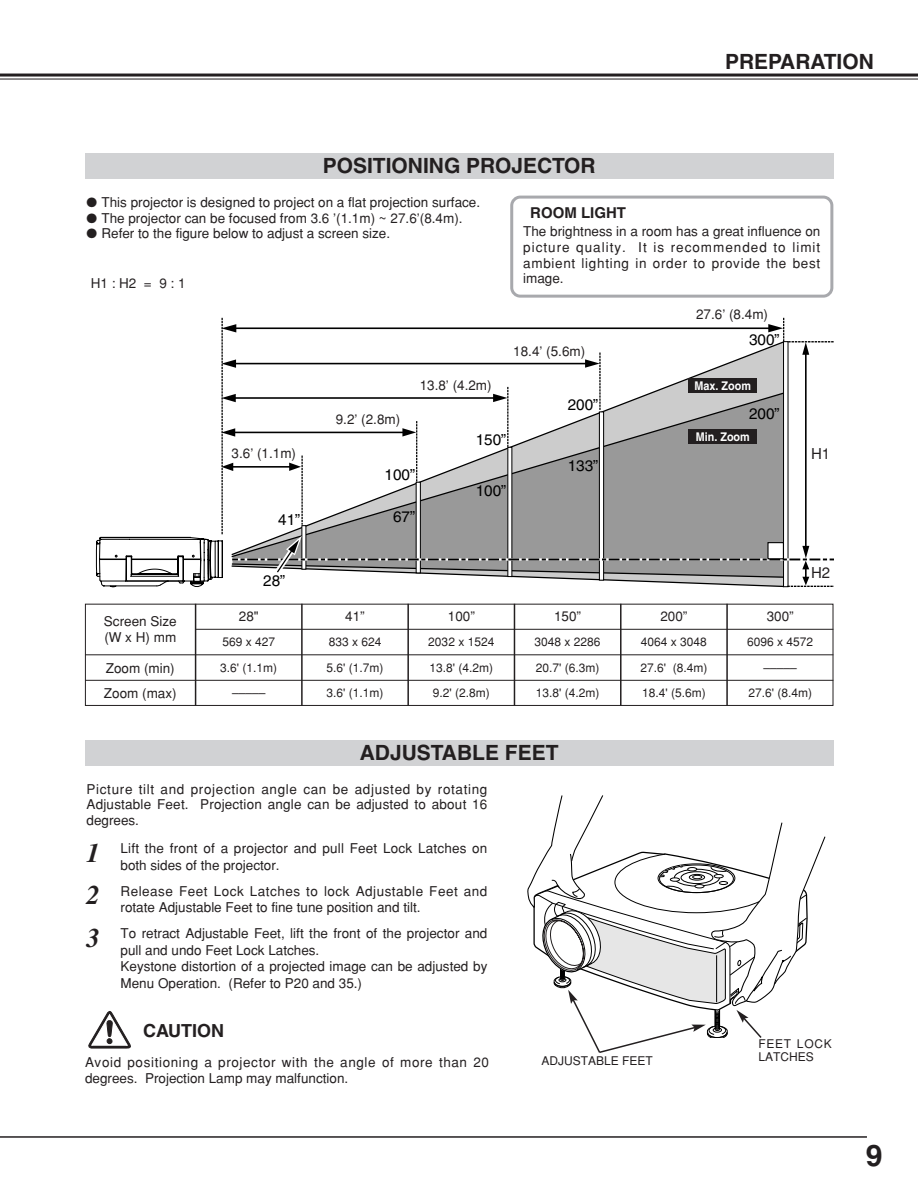
<style>
.page{position:relative;width:918px;height:1188px;background:#fff}
.page>*{position:absolute;margin:0;border:0;box-sizing:border-box;transform-origin:0 0}
.t1{font:700 30px "Helvetica";color:#231f20}
.t2{font:italic 700 27px "Times";color:#231f20}
.t3{font:700 21px "Helvetica";color:#231f20}
.t4{font:700 18px "Helvetica";color:#231f20}
.t5{font:15.3px "Helvetica";color:#000}
.t6{font:700 15px "Helvetica";color:#231f20}
.t7{font:15px "Helvetica";color:#231f20}
.t8{font:13.5px/15.8px "Helvetica";color:#231f20}
.t9{font:13.5px/16.5px "Helvetica";letter-spacing:.02em;color:#231f20}
.t10{font:13.5px/15.8px "Helvetica";letter-spacing:.045em;color:#231f20}
.t11{font:12px/25.5px "Helvetica";color:#231f20;text-align:justify}
.t12{font:700 12px "Helvetica";color:#fff;scale:.9 1}
.t13{font:12px/13.5px "Helvetica";letter-spacing:.03em;color:#231f20}
</style>
<div class="page">
<div style="left:85px;top:604px;width:748px;height:102px;border:1px solid #231f20"></div>
<hr style="left:0;top:74px;width:918px;height:3px;background:#231f20">
<hr style="left:0;top:79px;width:918px;height:1px;background:#231f20">
<hr style="left:0;top:1136px;width:867px;height:2px;background:#231f20">
<div style="left:85px;top:153px;width:748px;height:26px;background:#d1d2d4"></div>
<div style="left:85px;top:740px;width:748px;height:25px;background:#d1d2d4"></div>
<svg style="left:527px;top:795px;width:299px;height:258px"></svg>
<svg style="left:96px;top:318px;width:737px;height:270px"></svg>
<svg style="left:510px;top:196px;width:323px;height:102px"></svg>
<div style="left:689px;top:378px;width:68px;height:15px;background:#231f20"></div>
<div style="left:689px;top:429px;width:68px;height:15px;background:#231f20"></div>
<svg style="left:88px;top:1011px;width:43px;height:37px"></svg>
<hr style="left:196px;top:629px;width:637px;height:1px;background:#231f20">
<hr style="left:85px;top:654px;width:748px;height:1px;background:#231f20">
<hr style="left:195px;top:604px;width:1px;height:102px;background:#231f20">
<hr style="left:301px;top:604px;width:2px;height:102px;background:#231f20">
<hr style="left:85px;top:680px;width:748px;height:1px;background:#231f20">
<hr style="left:620px;top:604px;width:2px;height:102px;background:#231f20">
<hr style="left:514px;top:604px;width:1px;height:102px;background:#231f20">
<hr style="left:407px;top:604px;width:2px;height:102px;background:#231f20">
<hr style="left:726px;top:604px;width:2px;height:102px;background:#231f20">
<h3 class="t3" style="left:725px;top:53px;width:150px">PREPARATION</h3>
<h3 class="t3" style="left:323px;top:158px;width:274px">POSITIONING PROJECTOR</h3>
<p class="t8" style="left:87px;top:195px;width:395px">● This projector is designed to project on a flat projection surface.</p>
<p class="t8" style="left:87px;top:211px;width:378px">● The projector can be focused from 3.6 ’(1.1m) ~ 27.6’(8.4m).</p>
<p class="t8" style="left:87px;top:227px;width:305px">● Refer to the figure below to adjust a screen size.</p>
<p class="t6" style="left:530px;top:208px;width:97px">ROOM LIGHT</p>
<p class="t8" style="left:523px;top:225px;width:299px;text-align:justify">The brightness in a room has a great influence on picture quality. It is recommended to limit ambient lighting in order to provide the best image.</p>
<p class="t8" style="left:91px;top:276px;width:96px">H1 : H2 = 9 : 1</p>
<p class="t8" style="left:104px;top:614px;width:74px;line-height:16.5px">Screen Size (W x H) mm</p>
<p class="t8" style="left:106px;top:661px;width:70px">Zoom (min)</p>
<p class="t8" style="left:104px;top:687px;width:74px">Zoom (max)</p>
<p class="t8" style="left:232px;top:446px;width:66px">3.6’ (1.1m)</p>
<p class="t5" style="left:278px;top:514px;width:24px">41”</p>
<p class="t5" style="left:263px;top:575px;width:24px">28”</p>
<p class="t8" style="left:239px;top:610px;width:21px">28"</p>
<p class="t11" style="left:220px;top:631px;width:58px;text-align:center">569 x 427<br>3.6' (1.1m) –––––</p>
<p class="t8" style="left:336px;top:412px;width:66px">9.2’ (2.8m)</p>
<p class="t8" style="left:420px;top:378px;width:73px">13.8’ (4.2m)</p>
<p class="t5" style="left:476px;top:434px;width:32px">150”</p>
<p class="t5" style="left:385px;top:469px;width:32px">100”</p>
<p class="t5" style="left:393px;top:511px;width:24px">67”</p>
<p class="t5" style="left:476px;top:485px;width:32px">100”</p>
<p class="t8" style="left:513px;top:344px;width:73px">18.4’ (5.6m)</p>
<p class="t5" style="left:568px;top:399px;width:32px">200”</p>
<p class="t5" style="left:568px;top:460px;width:32px">133”</p>
<p class="t8" style="left:345px;top:610px;width:21px">41”</p>
<p class="t11" style="left:327px;top:631px;width:58px;text-align:left">833 x 624<br>5.6' (1.7m)<br>3.6' (1.1m)</p>
<p class="t8" style="left:448px;top:610px;width:29px">100”</p>
<p class="t11" style="left:428px;top:631px;width:68px">2032 x 1524<br>13.8' (4.2m)<br>9.2' (2.8m)</p>
<p class="t8" style="left:554px;top:610px;width:29px">150”</p>
<p class="t11" style="left:535px;top:631px;width:68px">3048 x 2286<br>20.7' (6.3m)<br>13.8' (4.2m)</p>
<h3 class="t3" style="left:360px;top:745px;width:200px">ADJUSTABLE FEET</h3>
<p class="t8" style="left:87px;top:782px;width:402px;text-align:justify">Picture tilt and projection angle can be adjusted by rotating Adjustable Feet. Projection angle can be adjusted to about 16 degrees.</p>
<p class="t8" style="left:121px;top:841px;width:368px;line-height:16.5px">Lift the front of a projector and pull Feet Lock Latches on both sides of the projector.</p>
<h2 class="t2" style="left:87px;top:843px;width:15px">1</h2>
<h2 class="t2" style="left:87px;top:886px;width:15px">2</h2>
<h2 class="t2" style="left:87px;top:928px;width:15px">3</h2>
<p class="t9" style="left:121px;top:884px;width:368px">Release Feet Lock Latches to lock Adjustable Feet and rotate Adjustable Feet to fine tune position and tilt.</p>
<p class="t8" style="left:121px;top:926px;width:368px;line-height:16.5px">To retract Adjustable Feet, lift the front of the projector and pull and undo Feet Lock Latches.<br>Keystone distortion of a projected image can be adjusted by Menu Operation. (Refer to P20 and 35.)</p>
<p class="t8" style="left:696px;top:308px;width:73px">27.6’ (8.4m)</p>
<p class="t5" style="left:749px;top:334px;width:32px">300”</p>
<p class="t12" style="left:695px;top:382px;width:64px">Max. Zoom</p>
<p class="t5" style="left:749px;top:408px;width:32px">200”</p>
<p class="t12" style="left:696px;top:433px;width:61px">Min. Zoom</p>
<p class="t7" style="left:811px;top:448px;width:21px">H1</p>
<p class="t7" style="left:811px;top:567px;width:21px">H2</p>
<p class="t8" style="left:660px;top:610px;width:29px">200”</p>
<p class="t11" style="left:640px;top:631px;width:68px">4064 x 3048<br>27.6' (8.4m)<br>18.4' (5.6m)</p>
<p class="t8" style="left:767px;top:610px;width:29px">300”</p>
<p class="t11" style="left:747px;top:631px;width:68px;text-align:center">6096 x 4572 –––––<br>27.6' (8.4m)</p>
<h3 class="t4" style="left:143px;top:1024px;width:83px">CAUTION</h3>
<p class="t10" style="left:85px;top:1056px;width:405px">Avoid positioning a projector with the angle of more than 20 degrees. Projection Lamp may malfunction.</p>
<p class="t11" style="left:542px;top:1049px;width:113px">ADJUSTABLE FEET</p>
<p class="t13" style="left:758px;top:1038px;width:75px">FEET LOCK<br>LATCHES</p>
<h1 class="t1" style="left:866px;top:1145px;width:18px">9</h1>
</div>
